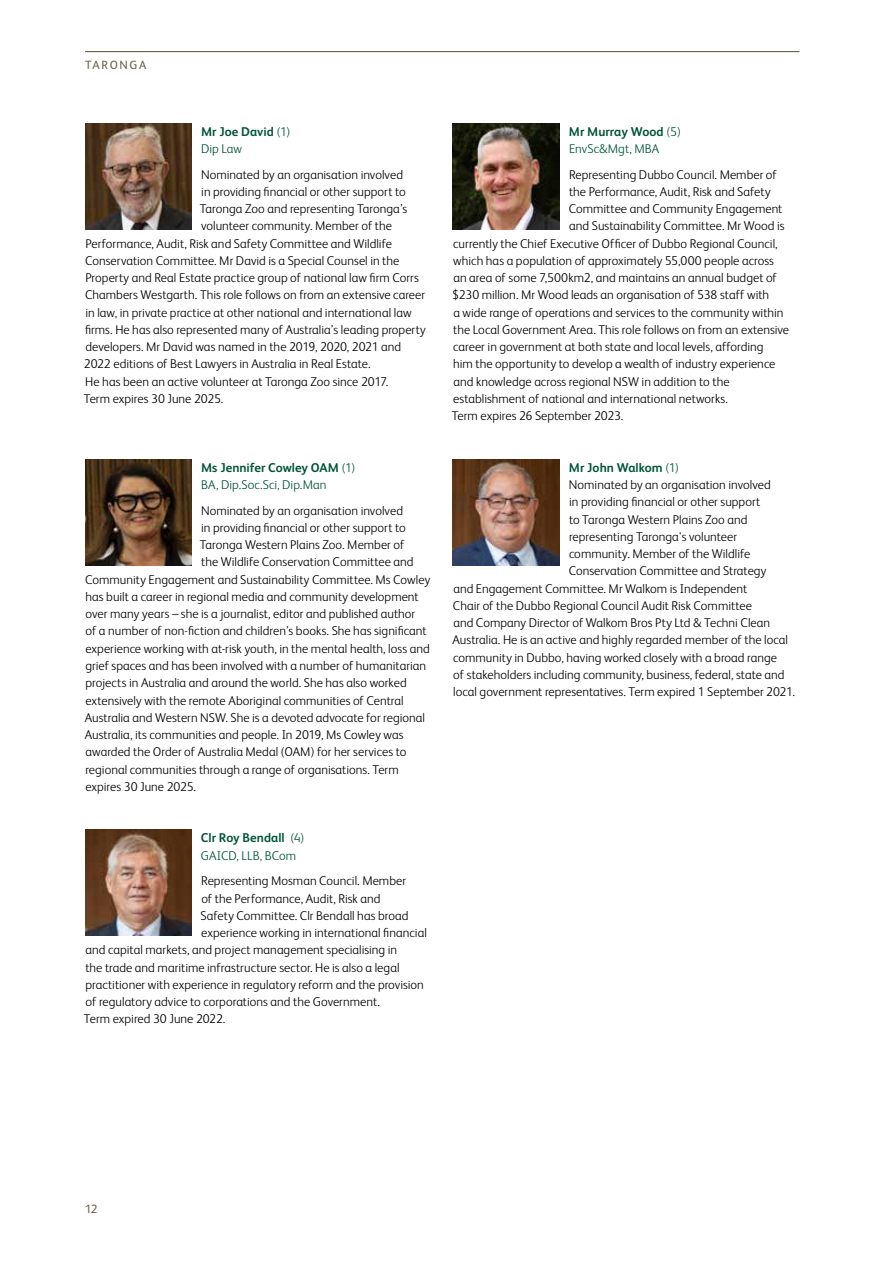
<style>
.page{position:relative;width:893px;height:1263px;background:#fff}
.page>*{position:absolute;margin:0;border:0;box-sizing:border-box;transform-origin:0 0}
.t1{font:300 12.75px "FS Albert";color:#000}
.t2{font:300 12.75px/17.2px "FS Albert";letter-spacing:.005em;color:#00533a}
.t3{font:700 12.75px/17.2px "FS Albert";color:#00533a}
.t4{font:12px "FS Albert";letter-spacing:.14em;color:#69614e}
.s1{font-weight:300}
.s2{font-weight:700}
</style>
<div class="page">
<hr style="left:892px;top:0;width:1px;height:1263px;background:#eeece9">
<hr style="left:85px;top:51px;width:714px;height:1px;background:#69614e">
<img style="left:85px;top:829px;width:106px;height:106px">
<img style="left:453px;top:460px;width:106px;height:106px">
<img style="left:453px;top:123px;width:106px;height:107px">
<img style="left:85px;top:460px;width:106px;height:106px">
<img style="left:85px;top:123px;width:106px;height:107px">
<p class="t4" style="left:85px;top:57px;width:63px">TARONGA</p>
<p class="t3" style="left:201px;top:122px;width:91px">Mr Joe David <span class="s1">(1)<br>Dip Law</span></p>
<p class="t1" style="left:201px;top:166px;width:203px">Nominated by an organisation involved</p>
<p class="t1" style="left:201px;top:183px;width:206px">in providing financial or other support to</p>
<p class="t1" style="left:200px;top:200px;width:209px">Taronga Zoo and representing Taronga’s</p>
<p class="t1" style="left:201px;top:218px;width:192px">volunteer community. Member of the</p>
<p class="t1" style="left:85px;top:235px;width:308px">Performance, Audit, Risk and Safety Committee and Wildlife</p>
<p class="t1" style="left:85px;top:252px;width:316px">Conservation Committee. Mr David is a Special Counsel in the</p>
<p class="t1" style="left:85px;top:269px;width:335px">Property and Real Estate practice group of national law firm Corrs</p>
<p class="t1" style="left:85px;top:287px;width:342px">Chambers Westgarth. This role follows on from an extensive career</p>
<p class="t1" style="left:85px;top:304px;width:328px">in law, in private practice at other national and international law</p>
<p class="t1" style="left:85px;top:321px;width:342px">firms. He has also represented many of Australia’s leading property</p>
<p class="t1" style="left:85px;top:338px;width:317px">developers. Mr David was named in the 2019, 2020, 2021 and</p>
<p class="t1" style="left:84px;top:356px;width:288px">2022 editions of Best Lawyers in Australia in Real Estate.</p>
<p class="t1" style="left:85px;top:373px;width:305px">He has been an active volunteer at Taronga Zoo since 2017.</p>
<p class="t1" style="left:84px;top:390px;width:141px">Term expires 30 June 2025.</p>
<p class="t2" style="left:201px;top:458px;width:156px"><span class="s2">Ms Jennifer Cowley OAM</span> (1)<br>BA, Dip.Soc.Sci, Dip.Man</p>
<p class="t1" style="left:201px;top:502px;width:203px">Nominated by an organisation involved</p>
<p class="t1" style="left:201px;top:519px;width:206px">in providing financial or other support to</p>
<p class="t1" style="left:200px;top:536px;width:206px">Taronga Western Plains Zoo. Member of</p>
<p class="t1" style="left:201px;top:554px;width:214px">the Wildlife Conservation Committee and</p>
<p class="t1" style="left:85px;top:571px;width:347px">Community Engagement and Sustainability Committee. Ms Cowley</p>
<p class="t1" style="left:85px;top:588px;width:335px">has built a career in regional media and community development</p>
<p class="t1" style="left:85px;top:605px;width:331px">over many years – she is a journalist, editor and published author</p>
<p class="t1" style="left:85px;top:623px;width:343px">of a number of non-fiction and children’s books. She has significant</p>
<p class="t1" style="left:85px;top:640px;width:346px">experience working with at-risk youth, in the mental health, loss and</p>
<p class="t1" style="left:85px;top:657px;width:342px">grief spaces and has been involved with a number of humanitarian</p>
<p class="t1" style="left:85px;top:674px;width:323px">projects in Australia and around the world. She has also worked</p>
<p class="t1" style="left:85px;top:692px;width:320px">extensively with the remote Aboriginal communities of Central</p>
<p class="t1" style="left:85px;top:709px;width:342px">Australia and Western NSW. She is a devoted advocate for regional</p>
<p class="t1" style="left:85px;top:726px;width:320px">Australia, its communities and people. In 2019, Ms Cowley was</p>
<p class="t1" style="left:86px;top:743px;width:322px">awarded the Order of Australia Medal (OAM) for her services to</p>
<p class="t1" style="left:85px;top:761px;width:315px">regional communities through a range of organisations. Term</p>
<p class="t1" style="left:85px;top:778px;width:112px">expires 30 June 2025.</p>
<p class="t2" style="left:201px;top:829px;width:105px"><span class="s2">Clr Roy Bendall</span> (4)<br>GAICD, LLB, BCom</p>
<p class="t1" style="left:201px;top:872px;width:206px">Representing Mosman Council. Member</p>
<p class="t1" style="left:201px;top:890px;width:181px">of the Performance, Audit, Risk and</p>
<p class="t1" style="left:201px;top:907px;width:209px">Safety Committee. Clr Bendall has broad</p>
<p class="t1" style="left:201px;top:924px;width:227px">experience working in international financial</p>
<p class="t1" style="left:86px;top:941px;width:313px">and capital markets, and project management specialising in</p>
<p class="t1" style="left:85px;top:959px;width:316px">the trade and maritime infrastructure sector. He is also a legal</p>
<p class="t1" style="left:85px;top:976px;width:340px">practitioner with experience in regulatory reform and the provision</p>
<p class="t1" style="left:86px;top:993px;width:296px">of regulatory advice to corporations and the Government.</p>
<p class="t1" style="left:84px;top:1010px;width:143px">Term expired 30 June 2022.</p>
<p class="t2" style="left:569px;top:122px;width:113px"><span class="s2">Mr Murray Wood</span> (5)<br>EnvSc&amp;Mgt, MBA</p>
<p class="t1" style="left:569px;top:166px;width:209px">Representing Dubbo Council. Member of</p>
<p class="t1" style="left:569px;top:183px;width:203px">the Performance, Audit, Risk and Safety</p>
<p class="t1" style="left:569px;top:200px;width:215px">Committee and Community Engagement</p>
<p class="t1" style="left:569px;top:218px;width:217px">and Sustainability Committee. Mr Wood is</p>
<p class="t1" style="left:453px;top:235px;width:326px">currently the Chief Executive Officer of Dubbo Regional Council,</p>
<p class="t1" style="left:453px;top:252px;width:322px">which has a population of approximately 55,000 people across</p>
<p class="t1" style="left:453px;top:269px;width:325px">an area of some 7,500km2, and maintains an annual budget of</p>
<p class="t1" style="left:452px;top:287px;width:319px">$230 million. Mr Wood leads an organisation of 538 staff with</p>
<p class="t1" style="left:453px;top:304px;width:332px">a wide range of operations and services to the community within</p>
<p class="t1" style="left:453px;top:321px;width:337px">the Local Government Area. This role follows on from an extensive</p>
<p class="t1" style="left:453px;top:338px;width:312px">career in government at both state and local levels, affording</p>
<p class="t1" style="left:453px;top:356px;width:324px">him the opportunity to develop a wealth of industry experience</p>
<p class="t1" style="left:453px;top:373px;width:278px">and knowledge across regional NSW in addition to the</p>
<p class="t1" style="left:453px;top:390px;width:276px">establishment of national and international networks.</p>
<p class="t1" style="left:452px;top:407px;width:173px">Term expires 26 September 2023.</p>
<p class="t3" style="left:569px;top:458px;width:112px">Mr John Walkom <span class="s1">(1)</span></p>
<p class="t1" style="left:569px;top:476px;width:203px">Nominated by an organisation involved</p>
<p class="t1" style="left:569px;top:493px;width:193px">in providing financial or other support</p>
<p class="t1" style="left:569px;top:511px;width:180px">to Taronga Western Plains Zoo and</p>
<p class="t1" style="left:569px;top:528px;width:170px">representing Taronga's volunteer</p>
<p class="t1" style="left:569px;top:545px;width:183px">community. Member of the Wildlife</p>
<p class="t1" style="left:569px;top:562px;width:199px">Conservation Committee and Strategy</p>
<p class="t1" style="left:453px;top:580px;width:295px">and Engagement Committee. Mr Walkom is Independent</p>
<p class="t1" style="left:453px;top:597px;width:301px">Chair of the Dubbo Regional Council Audit Risk Committee</p>
<p class="t1" style="left:453px;top:614px;width:318px">and Company Director of Walkom Bros Pty Ltd &amp; Techni Clean</p>
<p class="t1" style="left:452px;top:631px;width:337px">Australia. He is an active and highly regarded member of the local</p>
<p class="t1" style="left:453px;top:649px;width:325px">community in Dubbo, having worked closely with a broad range</p>
<p class="t1" style="left:453px;top:666px;width:333px">of stakeholders including community, business, federal, state and</p>
<p class="t1" style="left:453px;top:683px;width:343px">local government representatives. Term expired 1 September 2021.</p>
<p class="t4" style="left:85px;top:1201px;width:14px">12</p>
</div>
